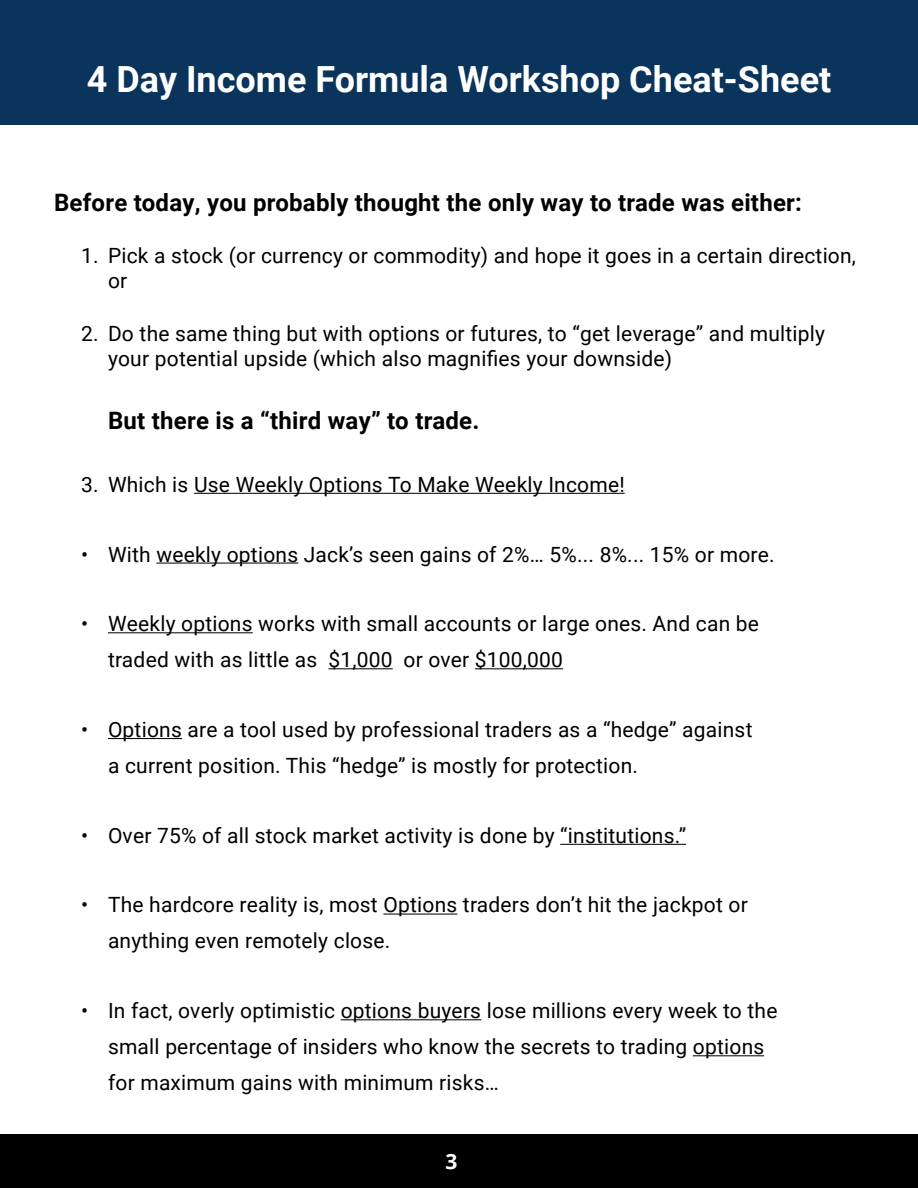
<style>
.page{position:relative;width:918px;height:1188px;background:#fff}
.page>*{position:absolute;margin:0;border:0;box-sizing:border-box;transform-origin:0 0}
.t1{font:700 36px "Roboto";color:#fff}
.t2{font:700 24px "Roboto";letter-spacing:.01em;color:#000}
.t3{font:21px/36px "Roboto";letter-spacing:.01em;color:#000}
.t4{font:700 21px "Open Sans";color:#fff}
</style>
<div class="page">
<div style="left:0;top:1134px;width:918px;height:54px;background:#000"></div>
<div style="left:0;top:0;width:918px;height:124px;background:#0a345c"></div>
<hr style="left:194px;top:493px;width:431px;height:1px;background:#000">
<hr style="left:156px;top:563px;width:142px;height:1px;background:#000">
<hr style="left:108px;top:632px;width:145px;height:1px;background:#000">
<hr style="left:328px;top:668px;width:65px;height:1px;background:#000">
<hr style="left:475px;top:668px;width:88px;height:1px;background:#000">
<hr style="left:108px;top:738px;width:74px;height:1px;background:#000">
<hr style="left:560px;top:844px;width:126px;height:1px;background:#000">
<hr style="left:383px;top:914px;width:74px;height:1px;background:#000">
<hr style="left:341px;top:1019px;width:140px;height:1px;background:#000">
<hr style="left:693px;top:1055px;width:71px;height:1px;background:#000">
<h1 class="t1" style="left:87px;top:54px;width:746px">4 Day Income Formula Workshop Cheat-Sheet</h1>
<p class="t2" style="left:54px;top:186px;width:750px">Before today, you probably thought the only way to trade was either:</p>
<p class="t3" style="left:108px;top:242px;width:750px;line-height:25.2px;text-indent:-27px">1. Pick a stock (or currency or commodity) and hope it goes in a certain direction, or</p>
<p class="t3" style="left:108px;top:320px;width:719px;line-height:25.2px;text-indent:-27px">2. Do the same thing but with options or futures, to “get leverage” and multiply your potential upside (which also magnifies your downside)</p>
<p class="t2" style="left:108px;top:403px;width:373px">But there is a “third way” to trade.</p>
<p class="t3" style="left:81px;top:466px;width:545px">3. Which is Use Weekly Options To Make Weekly Income!</p>
<p class="t3" style="left:81px;top:535px;width:695px">• With weekly options Jack’s seen gains of 2%… 5%... 8%... 15% or more.</p>
<p class="t3" style="left:108px;top:605px;width:652px;text-indent:-27px">• Weekly options works with small accounts or large ones. And can be traded with as little as $1,000 or over $100,000</p>
<p class="t3" style="left:108px;top:711px;width:646px;text-indent:-27px">• Options are a tool used by professional traders as a “hedge” against a current position. This “hedge” is mostly for protection.</p>
<p class="t3" style="left:81px;top:816px;width:607px">• Over 75% of all stock market activity is done by “institutions.”</p>
<p class="t3" style="left:108px;top:886px;width:641px;text-indent:-27px">• The hardcore reality is, most Options traders don’t hit the jackpot or anything even remotely close.</p>
<p class="t3" style="left:108px;top:992px;width:671px;text-indent:-27px">• In fact, overly optimistic options buyers lose millions every week to the small percentage of insiders who know the secrets to trading options for maximum gains with minimum risks…</p>
<p class="t4" style="left:446px;top:1146px;width:13px">3</p>
</div>
